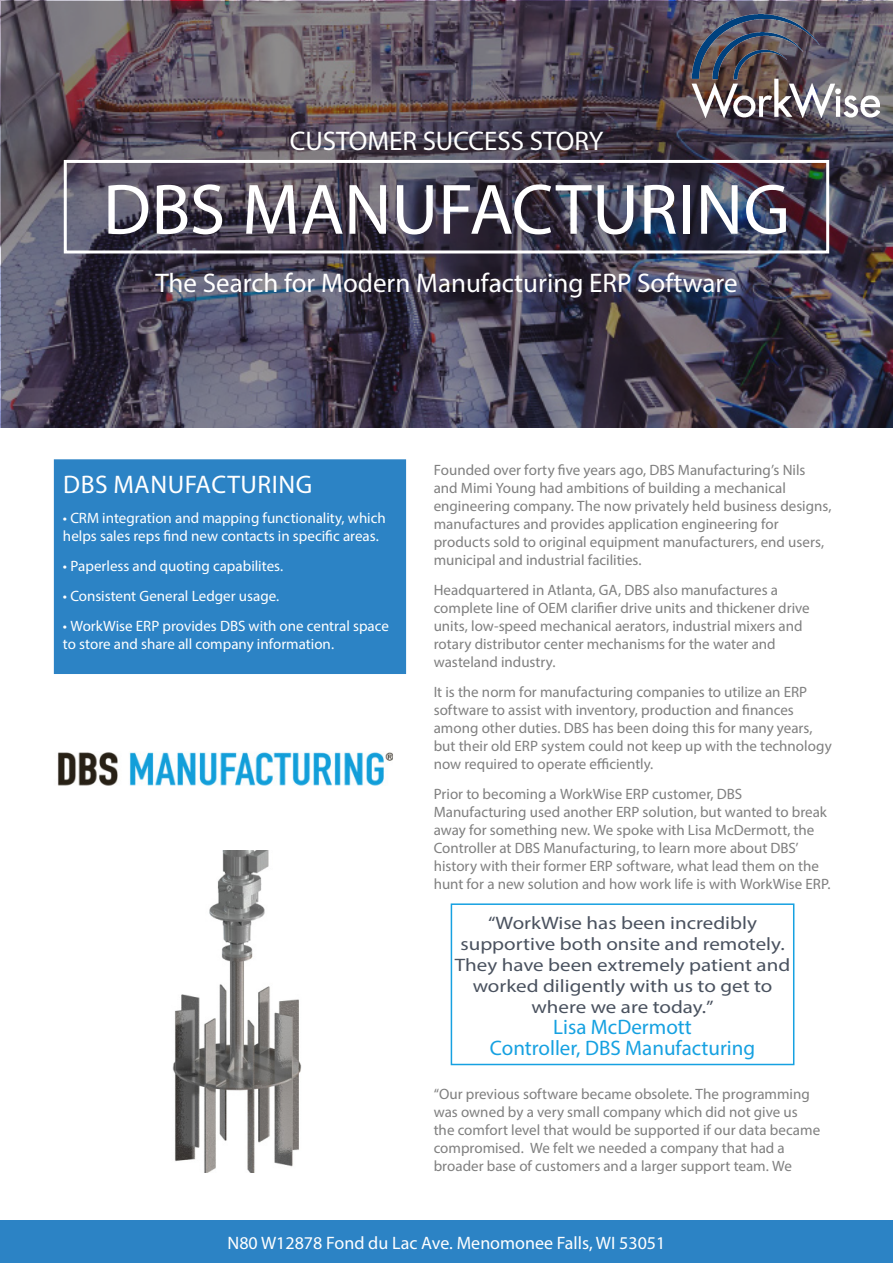
<style>
.page{position:relative;width:893px;height:1263px;background:#fff}
.page>*{position:absolute;margin:0;border:0;box-sizing:border-box;transform-origin:0 0}
.t1{font:72px "Myriad Pro";color:#fff}
.t2{font:27px "Myriad Pro";color:#fff}
.t3{font:25.5px "Myriad Pro";letter-spacing:.02em;color:#fff}
.t4{font:21px "Myriad Pro";color:#16a1e1}
.t5{font:18px/21px "Myriad Pro";color:#4a525f;text-align:center;scale:1.16 1}
.t6{font:18px "Myriad Pro";color:#fff}
.t7{font:15px/18px "Myriad Pro";color:#7f7f7f}
.t8{font:15px/18px "Myriad Pro";color:#fff}
</style>
<div class="page">
<img style="left:1px;top:1px;width:891px;height:426px">
<div style="left:0;top:1220px;width:893px;height:43px;background:#2c83c5"></div>
<div style="left:64px;top:160px;width:765px;height:93px;border:3px solid #fff"></div>
<div style="left:54px;top:459px;width:352px;height:215px;background:#2c83c5"></div>
<img style="left:172px;top:854px;width:130px;height:318px">
<img style="left:57px;top:752px;width:336px;height:102px">
<img style="left:689px;top:11px;width:191px;height:107px">
<div style="left:451px;top:903px;width:343px;height:162px;border:2px solid #16a1e1"></div>
<p class="t2" style="left:290px;top:124px;width:315px">CUSTOMER SUCCESS STORY</p>
<p class="t1" style="left:103px;top:165px;width:688px">DBS MANUFACTURING</p>
<p class="t2" style="left:155px;top:266px;width:584px">The Search for Modern Manufacturing ERP Software</p>
<p class="t3" style="left:63px;top:468px;width:250px">DBS MANUFACTURING</p>
<p class="t8" style="left:63px;top:508px;width:324px">• CRM integration and mapping functionality, which helps sales reps find new contacts in specific areas.</p>
<p class="t8" style="left:63px;top:556px;width:222px">• Paperless and quoting capabilites.</p>
<p class="t8" style="left:63px;top:586px;width:218px">• Consistent General Ledger usage.</p>
<p class="t8" style="left:63px;top:616px;width:327px">• WorkWise ERP provides DBS with one central space to store and share all company information.</p>
<p class="t7" style="left:434px;top:461px;width:399px">Founded over forty five years ago, DBS Manufacturing’s Nils and Mimi Young had ambitions of building a mechanical engineering company. The now privately held business designs, manufactures and provides application engineering for products sold to original equipment manufacturers, end users, municipal and industrial facilities.</p>
<p class="t7" style="left:434px;top:581px;width:378px">Headquartered in Atlanta, GA, DBS also manufactures a complete line of OEM clarifier drive units and thickener drive units, low-speed mechanical aerators, industrial mixers and rotary distributor center mechanisms for the water and wasteland industry.</p>
<p class="t7" style="left:434px;top:683px;width:399px">It is the norm for manufacturing companies to utilize an ERP software to assist with inventory, production and finances among other duties. DBS has been doing this for many years, but their old ERP system could not keep up with the technology now required to operate efficiently.</p>
<p class="t7" style="left:434px;top:785px;width:398px">Prior to becoming a WorkWise ERP customer, DBS Manufacturing used another ERP solution, but wanted to break away for something new. We spoke with Lisa McDermott, the Controller at DBS Manufacturing, to learn more about DBS’ history with their former ERP software, what lead them on the hunt for a new solution and how work life is with WorkWise ERP.</p>
<p class="t5" style="left:455px;top:912px;width:291px">“WorkWise has been incredibly supportive both onsite and remotely.<br>They have been extremely patient and worked diligently with us to get to where we are today.”</p>
<p class="t4" style="left:553px;top:1014px;width:140px">Lisa McDermott</p>
<p class="t4" style="left:490px;top:1035px;width:267px">Controller, DBS Manufacturing</p>
<p class="t7" style="left:434px;top:1085px;width:388px">“Our previous software became obsolete. The programming was owned by a very small company which did not give us the comfort level that would be supported if our data became compromised. We felt we needed a company that had a broader base of customers and a larger support team. We</p>
<p class="t6" style="left:228px;top:1231px;width:439px">N80 W12878 Fond du Lac Ave. Menomonee Falls, WI 53051</p>
</div>
